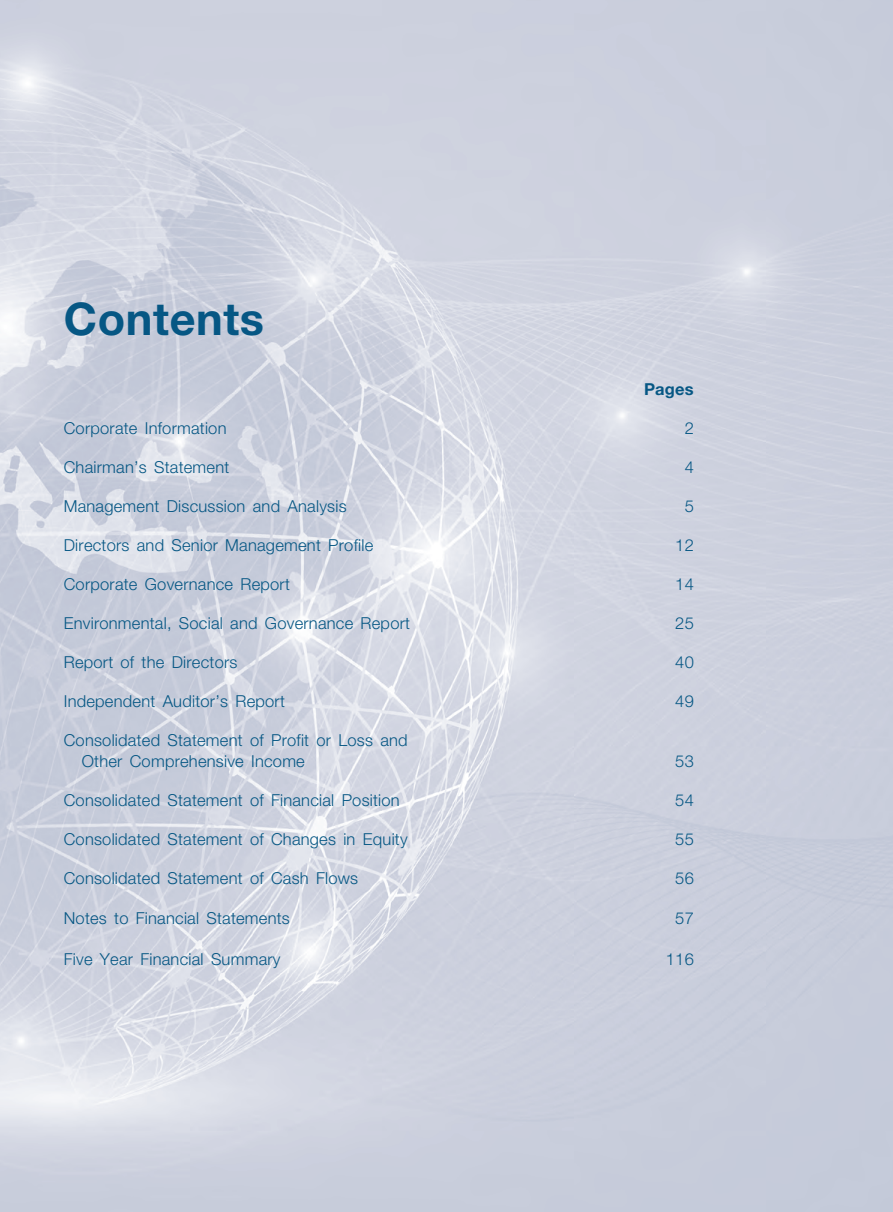
<style>
.page{position:relative;width:893px;height:1212px;background:#fff}
.page>*{position:absolute;margin:0;border:0;box-sizing:border-box;transform-origin:0 0}
.t1{font:700 45px "Helvetica Neue LT Std";letter-spacing:.015em;color:#065784}
._15_Table_Stub{font:300 16.5px/21px "Helvetica Neue LT Std";letter-spacing:.015em;color:#065784}
._01_Body_Text{font:300 16.5px "Helvetica Neue LT Std";letter-spacing:.015em;color:#065784}
._01_Body_Text-2{font:700 16.5px "Helvetica Neue LT Std";letter-spacing:.015em;color:#065784}
</style>
<div class="page">
<img style="left:0;top:0;width:893px;height:1212px">
<p class="t1" style="left:64px;top:291px;width:202px">Contents</p>
<p class="_01_Body_Text-2" style="left:644px;top:378px;width:51px">Pages</p>
<p class="_15_Table_Stub" style="left:64px;top:417px;width:164px">Corporate Information</p>
<p class="_01_Body_Text" style="left:685px;top:418px;width:11px">2</p>
<p class="_15_Table_Stub" style="left:64px;top:456px;width:167px">Chairman’s Statement</p>
<p class="_01_Body_Text" style="left:685px;top:457px;width:11px">4</p>
<p class="_15_Table_Stub" style="left:64px;top:495px;width:284px">Management Discussion and Analysis</p>
<p class="_01_Body_Text" style="left:685px;top:496px;width:11px">5</p>
<p class="_15_Table_Stub" style="left:64px;top:534px;width:311px">Directors and Senior Management Profile</p>
<p class="_01_Body_Text" style="left:675px;top:535px;width:20px">12</p>
<p class="_15_Table_Stub" style="left:64px;top:573px;width:228px">Corporate Governance Report</p>
<p class="_01_Body_Text" style="left:675px;top:574px;width:20px">14</p>
<p class="_15_Table_Stub" style="left:64px;top:612px;width:348px">Environmental, Social and Governance Report</p>
<p class="_01_Body_Text" style="left:675px;top:613px;width:20px">25</p>
<p class="_15_Table_Stub" style="left:64px;top:651px;width:175px">Report of the Directors</p>
<p class="_01_Body_Text" style="left:675px;top:652px;width:20px">40</p>
<p class="_15_Table_Stub" style="left:64px;top:690px;width:223px">Independent Auditor’s Report</p>
<p class="_01_Body_Text" style="left:675px;top:691px;width:20px">49</p>
<p class="_15_Table_Stub" style="left:82px;top:729px;width:327px;text-indent:-18px">Consolidated Statement of Profit or Loss and<br>Other Comprehensive Income</p>
<p class="_01_Body_Text" style="left:675px;top:751px;width:20px">53</p>
<p class="_15_Table_Stub" style="left:64px;top:789px;width:338px">Consolidated Statement of Financial Position</p>
<p class="_01_Body_Text" style="left:675px;top:790px;width:20px">54</p>
<p class="_15_Table_Stub" style="left:64px;top:828px;width:345px">Consolidated Statement of Changes in Equity</p>
<p class="_01_Body_Text" style="left:675px;top:829px;width:20px">55</p>
<p class="_15_Table_Stub" style="left:64px;top:867px;width:296px">Consolidated Statement of Cash Flows</p>
<p class="_01_Body_Text" style="left:675px;top:868px;width:20px">56</p>
<p class="_15_Table_Stub" style="left:64px;top:908px;width:228px">Notes to Financial Statements</p>
<p class="_01_Body_Text" style="left:675px;top:908px;width:20px">57</p>
<p class="_15_Table_Stub" style="left:64px;top:948px;width:218px">Five Year Financial Summary</p>
<p class="_01_Body_Text" style="left:666px;top:949px;width:29px">116</p>
</div>
